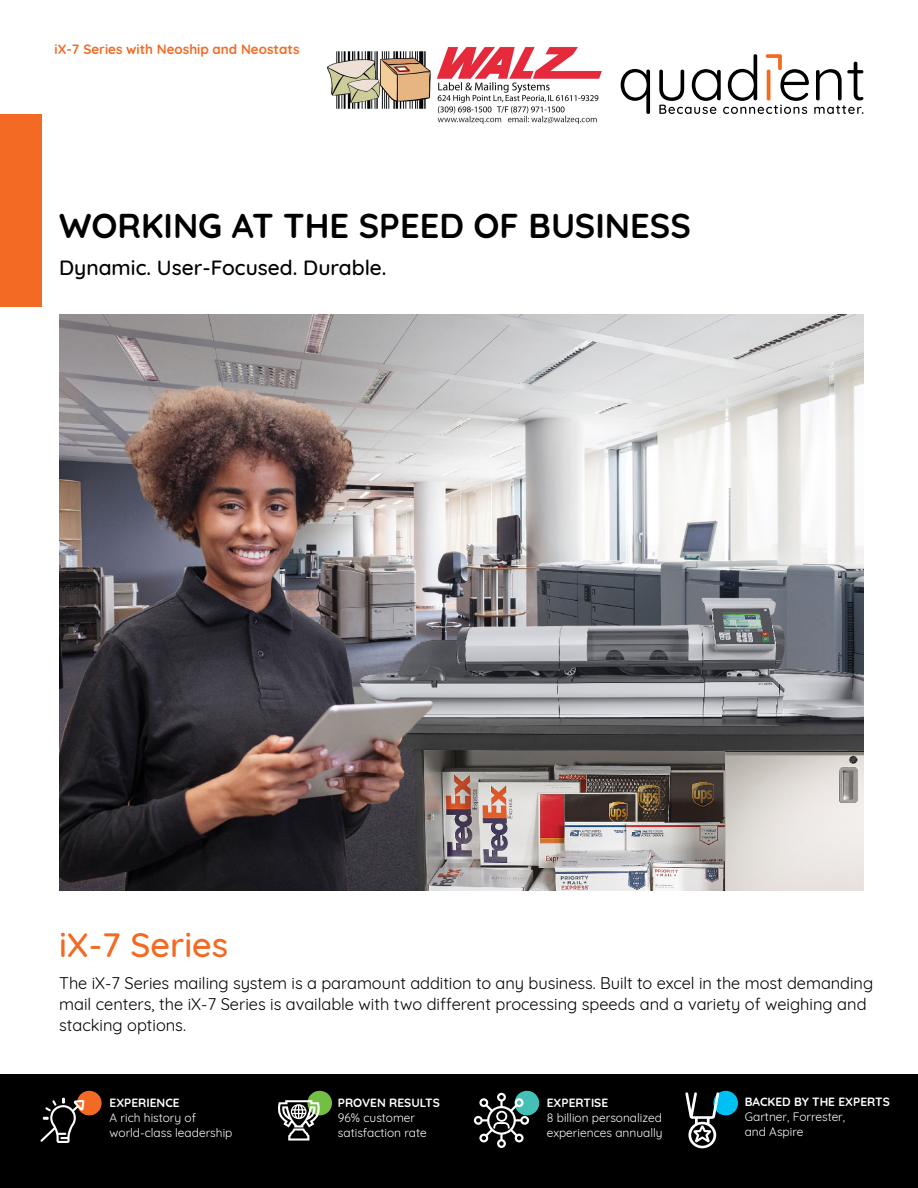
<style>
.page{position:relative;width:918px;height:1188px;background:#fff}
.page>*{position:absolute;margin:0;border:0;box-sizing:border-box;transform-origin:0 0}
.Headline_-_22_pt_BOL{font:700 34.35px "Quicksand";color:#000}
.Body_Copy_-_Quicksan{font:500 34.35px "Quicksand";color:#f26a24}
.Quotes-CallOut-14_pt{font:500 21px "Quicksand";color:#000}
.Body_Copy_-_Quicksan-2{font:16.5px/21px "Quicksand";color:#000}
.t1{font:700 13.5px "Quicksand";color:#f26a24}
.t2{font:12px/15px "Quicksand";color:#fff}
.t3{font:700 12px "Quicksand";color:#fff}
</style>
<div class="page">
<svg style="left:621px;top:69px;width:29px;height:45px"></svg>
<svg style="left:659px;top:54px;width:204px;height:60px"></svg>
<div style="left:0;top:1075px;width:918px;height:113px;background:#000"></div>
<svg style="left:278px;top:1090px;width:54px;height:51px"></svg>
<svg style="left:685px;top:1090px;width:53px;height:58px"></svg>
<svg style="left:40px;top:1090px;width:62px;height:53px"></svg>
<svg style="left:474px;top:1090px;width:66px;height:58px"></svg>
<div style="left:0;top:114px;width:42px;height:192px;background:#f26a24"></div>
<img style="left:59px;top:314px;width:805px;height:577px">
<img style="left:327px;top:46px;width:274px;height:77px">
<p class="t1" style="left:55px;top:38px;width:246px">iX-7 Series with Neoship and Neostats</p>
<p class="Headline_-_22_pt_BOL" style="left:59px;top:197px;width:633px">WORKING AT THE SPEED OF BUSINESS</p>
<p class="Quotes-CallOut-14_pt" style="left:59px;top:250px;width:329px">Dynamic. User-Focused. Durable.</p>
<p class="Body_Copy_-_Quicksan" style="left:59px;top:917px;width:171px">iX-7 Series</p>
<p class="Body_Copy_-_Quicksan-2" style="left:59px;top:971px;width:816px">The iX-7 Series mailing system is a paramount addition to any business. Built to excel in the most demanding mail centers, the iX-7 Series is available with two different processing speeds and a variety of weighing and stacking options.</p>
<p class="t3" style="left:110px;top:1093px;width:72px">EXPERIENCE</p>
<p class="t2" style="left:110px;top:1109px;width:124px">A rich history of world-class leadership</p>
<p class="t3" style="left:338px;top:1093px;width:104px">PROVEN RESULTS</p>
<p class="t2" style="left:338px;top:1109px;width:90px">96% customer satisfaction rate</p>
<p class="t3" style="left:547px;top:1093px;width:63px">EXPERTISE</p>
<p class="t2" style="left:547px;top:1109px;width:117px">8 billion personalized experiences annually</p>
<p class="t3" style="left:745px;top:1092px;width:147px">BACKED BY THE EXPERTS</p>
<p class="t2" style="left:745px;top:1108px;width:102px">Gartner, Forrester, and Aspire</p>
</div>
